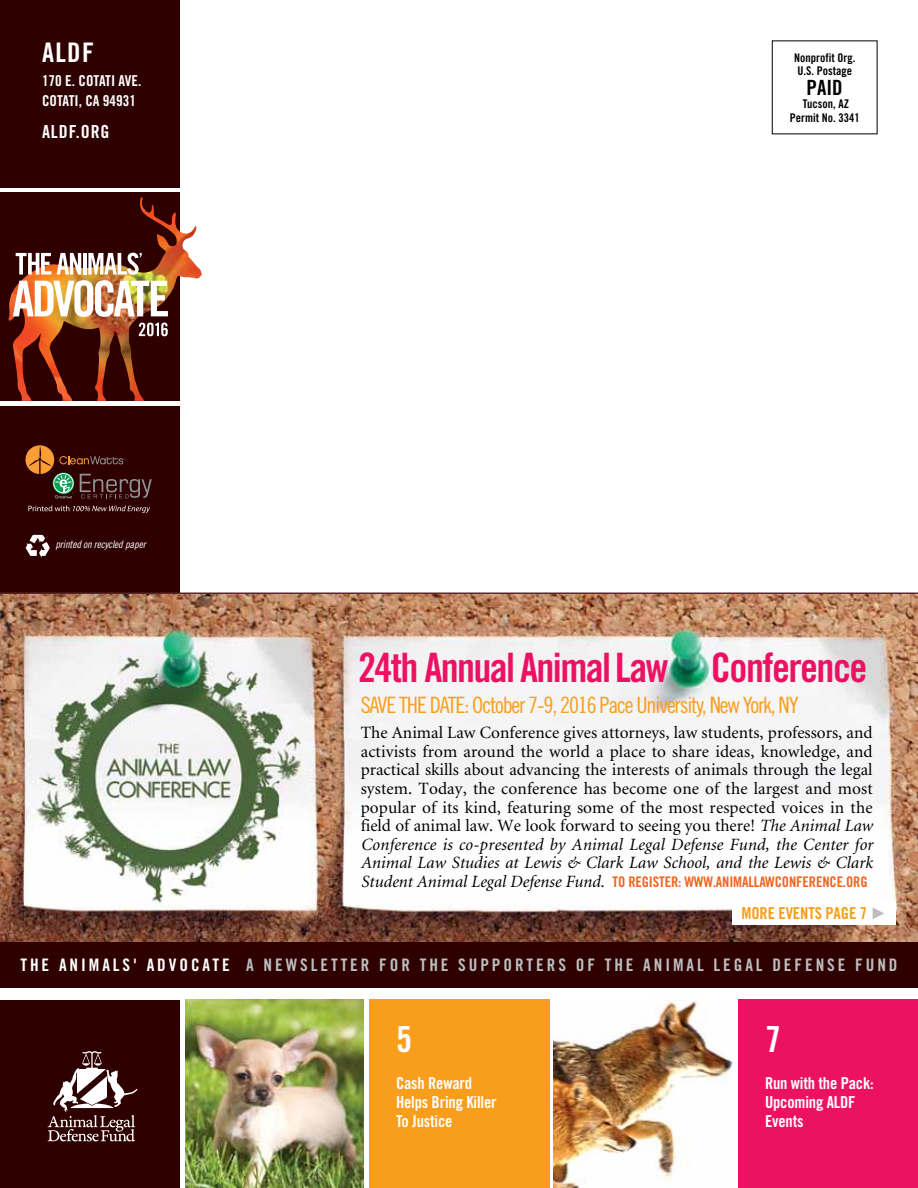
<style>
.page{position:relative;width:918px;height:1188px;background:#fff}
.page>*{position:absolute;margin:0;border:0;box-sizing:border-box;transform-origin:0 0}
.t1{font:40.5px "Trade Gothic LT Std Bd Cn 20";letter-spacing:-.04em;color:#ed1164}
.t2{font:36px "Trade Gothic LT Std Bd Cn 20";color:#fff}
.t3{font:27px "Trade Gothic LT Std Bd Cn 20";color:#fff}
.t4{font:22.5px "Trade Gothic LT Cond Eighteen";letter-spacing:-.05em;color:#f99d1c}
.t5{font:21px "Trade Gothic LT Std Bd Cn 20";color:#000}
.t6{font:18px "Trade Gothic LT Std Bd Cn 20";letter-spacing:.05em;color:#fff}
.t7{font:17.25px/18.6px "Minion";color:#000;text-align:justify}
.t8{font:17.25px "Trade Gothic LT Std Bd Cn 20";letter-spacing:.17em;color:#bcbec0}
.t9{font:17.25px "Trade Gothic LT Std Bd Cn 20";color:#fff}
.t10{font:16.5px/18.8px "Trade Gothic LT Std Bd Cn 20";letter-spacing:-.01em;color:#fff}
.t11{font:16.5px "Trade Gothic LT Std Bd Cn 20";letter-spacing:-.005em;color:#f99d1c}
.t12{font:15px/20.2px "Trade Gothic LT Std Bd Cn 20";color:#fff}
.t13{font:14.55px "Trade Gothic LT Std Bd Cn 20";letter-spacing:-.01em;color:#f26522}
.t14{font:12px/13.5px "Trade Gothic LT Std Bd Cn 20";color:#000}
.t15{font:10.5px "Trade Gothic LT Std Cn 18 Obl";letter-spacing:-.01em;color:#fff}
.s1{font-style:italic}
.s2{font-family:"Trade Gothic LT Std Bd Cn 20";font-size:14.55px;color:#f26522}
.s3{font-family:"Arial";font-weight:700;color:#bcbec0}
.s4{color:#fff}
</style>
<div class="page">
<img style="left:0;top:594px;width:918px;height:348px">
<div style="left:0;top:406px;width:180px;height:188px;background:#2e0000"></div>
<div style="left:0;top:192px;width:180px;height:208px;background:#2e0000"></div>
<div style="left:0;top:942px;width:918px;height:46px;background:#2e0000"></div>
<svg style="left:26px;top:535px;width:23px;height:23px"></svg>
<svg style="left:26px;top:445px;width:126px;height:54px"></svg>
<svg style="left:28px;top:506px;width:122px;height:7px"></svg>
<div style="left:369px;top:999px;width:180px;height:189px;background:#f99d1c"></div>
<div style="left:0;top:1000px;width:180px;height:188px;background:#2e0000"></div>
<svg style="left:48px;top:1051px;width:90px;height:90px"></svg>
<img style="left:554px;top:999px;width:179px;height:189px">
<img style="left:185px;top:1000px;width:179px;height:188px">
<div style="left:738px;top:999px;width:180px;height:189px;background:#ed1164"></div>
<div style="left:0;top:0;width:180px;height:188px;background:#2e0000"></div>
<img style="left:8px;top:199px;width:194px;height:202px">
<img style="left:13px;top:253px;width:155px;height:64px">
<svg style="left:139px;top:323px;width:29px;height:13px"></svg>
<hr style="left:0;top:592px;width:918px;height:2px;background:#582728">
<div style="left:732px;top:902px;width:164px;height:23px;background:#fff"></div>
<h3 class="t3" style="left:42px;top:36px;width:54px">ALDF</h3>
<p class="t12" style="left:42px;top:70px;width:101px">170 E. COTATI AVE.<br>COTATI, CA 94931</p>
<p class="t6" style="left:42px;top:121px;width:69px">ALDF.ORG</p>
<p class="t15" style="left:55px;top:538px;width:92px">printed on recycled paper</p>
<p class="t14" style="left:794px;top:51px;width:63px">NONPROFIT ORG.<br>U.S. POSTAGE</p>
<p class="t5" style="left:807px;top:74px;width:20px">PAID</p>
<p class="t14" style="left:790px;top:97px;width:71px;text-align:center">TUCSON, AZ<br>PERMIT NO. 3341</p>
<h1 class="t1" style="left:358px;top:643px;width:511px">24TH ANNUAL ANIMAL LAW CONFERENCE</h1>
<h3 class="t4" style="left:361px;top:692px;width:439px">SAVE THE DATE: October 7-9, 2016 Pace University, New York, NY</h3>
<p class="t7" style="left:361px;top:724px;width:514px">The Animal Law Conference gives attorneys, law students, professors, and activists from around the world a place to share ideas, knowledge, and practical skills about advancing the interests of animals through the legal system. Today, the conference has become one of the largest and most popular of its kind, featuring some of the most respected voices in the field of animal law. We look forward to seeing you there! <span class="s1">The Animal Law Conference is co-presented by Animal Legal Defense Fund, the Center for Animal Law Studies at Lewis &amp; Clark Law School, and the Lewis &amp; Clark Student Animal Legal Defense Fund.</span> <span class="s2">TO REGIS</span></p>
<p class="t13" style="left:659px;top:873px;width:36px">TER: WWW</p>
<p class="t13" style="left:713px;top:873px;width:24px">.ANIMALLAWCO</p>
<p class="t13" style="left:789px;top:873px;width:15px">NFERE</p>
<p class="t13" style="left:822px;top:873px;width:32px">NCE.ORG</p>
<p class="t11" style="left:741px;top:903px;width:147px">MORE EVENTS PAGE 7 <span class="s3">►</span></p>
<p class="t9" style="left:20px;top:954px;width:72px">THE ANIMALS</p>
<p class="t9" style="left:133px;top:954px;width:26px">' ADVOCA</p>
<p class="t8" style="left:213px;top:954px;width:74px"><span class="s4">TE</span> A NEWSLE</p>
<p class="t8" style="left:331px;top:954px;width:59px">TTER FOR</p>
<p class="t8" style="left:420px;top:954px;width:51px">THE SUPPOR</p>
<p class="t8" style="left:527px;top:954px;width:21px">TERS</p>
<p class="t8" style="left:576px;top:954px;width:100px">OF THE ANIMAL</p>
<p class="t8" style="left:714px;top:954px;width:11px">LEGAL</p>
<p class="t8" style="left:772px;top:954px;width:11px">DEFE</p>
<p class="t8" style="left:816px;top:954px;width:81px">NSE FU ND</p>
<h2 class="t2" style="left:396px;top:1017px;width:17px">5</h2>
<p class="t10" style="left:396px;top:1074px;width:102px">CASH REWARD<br>HELPS BRING KILLER<br>TO JUSTICE</p>
<h2 class="t2" style="left:765px;top:1017px;width:17px">7</h2>
<p class="t10" style="left:765px;top:1074px;width:110px">RUN WITH THE PACK:<br>UPCOMING ALDF<br>EVENTS</p>
</div>
